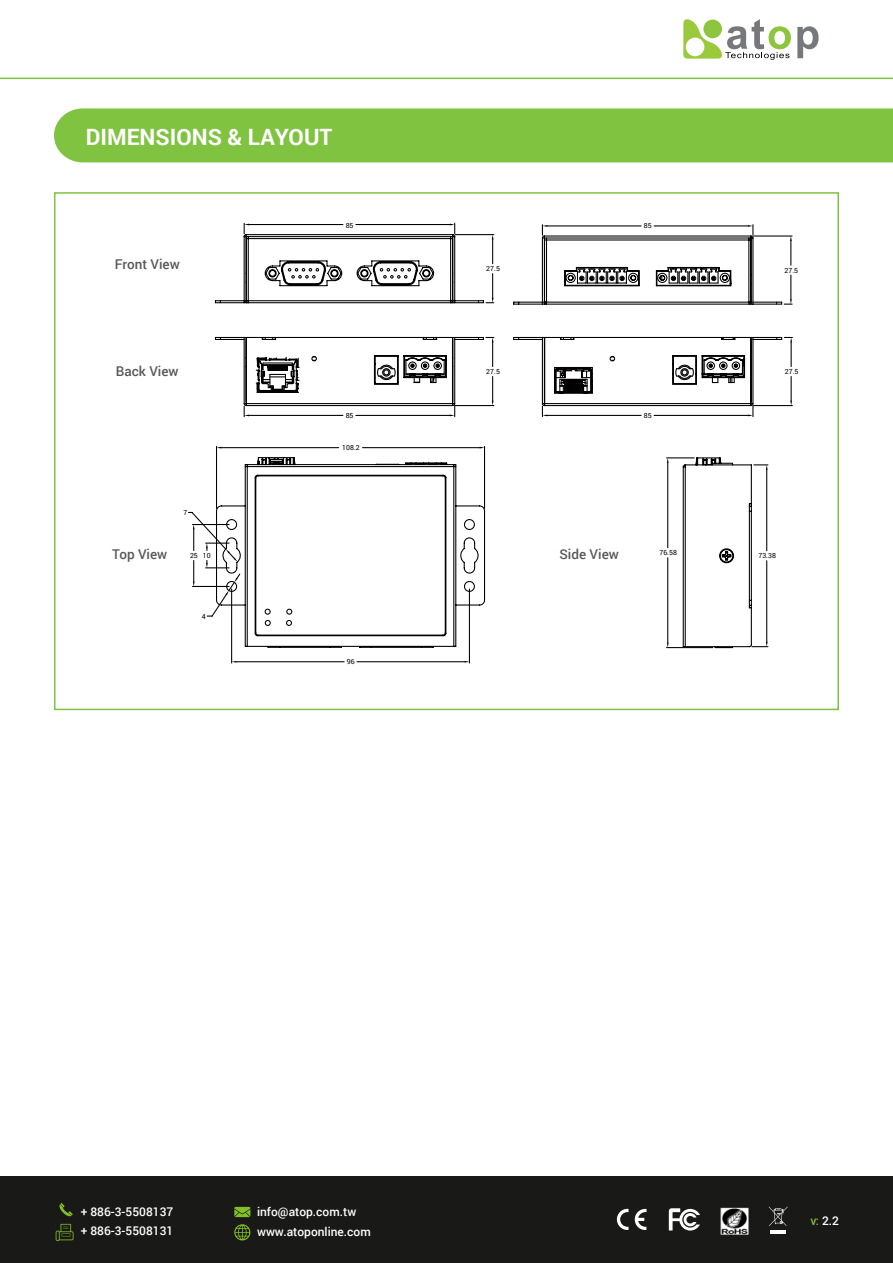
<style>
.page{position:relative;width:893px;height:1263px;background:#fff}
.page>*{position:absolute;margin:0;border:0;box-sizing:border-box;transform-origin:0 0}
.t1{font:700 22.5px "Roboto";color:#fff}
.t2{font:500 13.5px "Roboto";color:#58585b}
.t3{font:500 12px/19.5px "Roboto";color:#fff}
.t4{font:7.05px "Roboto";color:#030000}
.s1{color:#80c341}
</style>
<div class="page">
<div style="left:0;top:1176px;width:893px;height:87px;background:#191918"></div>
<svg style="left:635px;top:1209px;width:11px;height:21px"></svg>
<svg style="left:617px;top:1209px;width:11px;height:21px"></svg>
<svg style="left:669px;top:1208px;width:31px;height:22px"></svg>
<svg style="left:683px;top:19px;width:108px;height:41px"></svg>
<svg style="left:797px;top:26px;width:22px;height:32px"></svg>
<img style="left:720px;top:1207px;width:29px;height:28px">
<hr style="left:770px;top:1230px;width:16px;height:4px;background:#fff">
<svg style="left:769px;top:1206px;width:18px;height:20px"></svg>
<svg style="left:56px;top:1224px;width:18px;height:17px"></svg>
<svg style="left:234px;top:1207px;width:16px;height:10px"></svg>
<svg style="left:234px;top:1224px;width:16px;height:16px"></svg>
<svg style="left:59px;top:1203px;width:14px;height:13px"></svg>
<hr style="left:0;top:78px;width:893px;height:1px;background:#80c341">
<div style="left:54px;top:108px;width:839px;height:54px;background:#80c341"></div>
<hr style="left:216px;top:446px;width:1px;height:62px;background:#030000">
<hr style="left:484px;top:446px;width:1px;height:62px;background:#030000">
<hr style="left:221px;top:447px;width:118px;height:1px;background:#030000">
<hr style="left:362px;top:447px;width:118px;height:1px;background:#030000">
<hr style="left:231px;top:589px;width:1px;height:74px;background:#030000">
<hr style="left:469px;top:589px;width:1px;height:74px;background:#030000">
<hr style="left:237px;top:661px;width:107px;height:1px;background:#030000">
<hr style="left:357px;top:661px;width:107px;height:1px;background:#030000">
<svg style="left:188px;top:511px;width:27px;height:106px"></svg>
<svg style="left:215px;top:456px;width:271px;height:192px"></svg>
<svg style="left:666px;top:457px;width:102px;height:192px"></svg>
<svg style="left:214px;top:336px;width:281px;height:81px"></svg>
<svg style="left:513px;top:336px;width:280px;height:81px"></svg>
<svg style="left:214px;top:223px;width:280px;height:81px"></svg>
<svg style="left:513px;top:225px;width:279px;height:80px"></svg>
<h1 class="t1" style="left:86px;top:121px;width:248px">DIMENSIONS &amp; LAYOUT</h1>
<p class="t2" style="left:115px;top:254px;width:66px">Front View</p>
<p class="t4" style="left:346px;top:220px;width:9px">85</p>
<p class="t4" style="left:486px;top:264px;width:15px">27.5</p>
<p class="t4" style="left:644px;top:220px;width:9px">85</p>
<p class="t2" style="left:116px;top:361px;width:64px">Back View</p>
<p class="t4" style="left:183px;top:507px;width:5px">7</p>
<p class="t4" style="left:346px;top:410px;width:9px">85</p>
<p class="t4" style="left:342px;top:443px;width:19px">108.2</p>
<p class="t4" style="left:486px;top:367px;width:15px">27.5</p>
<p class="t2" style="left:112px;top:544px;width:57px">Top View</p>
<p class="t2" style="left:559px;top:544px;width:61px">Side View</p>
<p class="t4" style="left:190px;top:550px;width:22px">25 10</p>
<p class="t4" style="left:202px;top:611px;width:5px">4</p>
<p class="t4" style="left:347px;top:657px;width:9px">96</p>
<p class="t4" style="left:644px;top:410px;width:9px">85</p>
<p class="t4" style="left:659px;top:548px;width:19px">76.58</p>
<p class="t4" style="left:784px;top:265px;width:15px">27.5</p>
<p class="t4" style="left:785px;top:367px;width:15px">27.5</p>
<p class="t4" style="left:758px;top:551px;width:19px">73.38</p>
<p class="t3" style="left:81px;top:1201px;width:94px">+ 886-3-5508137 + 886-3-5508131</p>
<p class="t3" style="left:257px;top:1202px;width:115px">info@atop.com.tw www.atoponline.com</p>
<p class="t3" style="left:811px;top:1210px;width:30px"><span class="s1">v:</span> 2.2</p>
</div>
